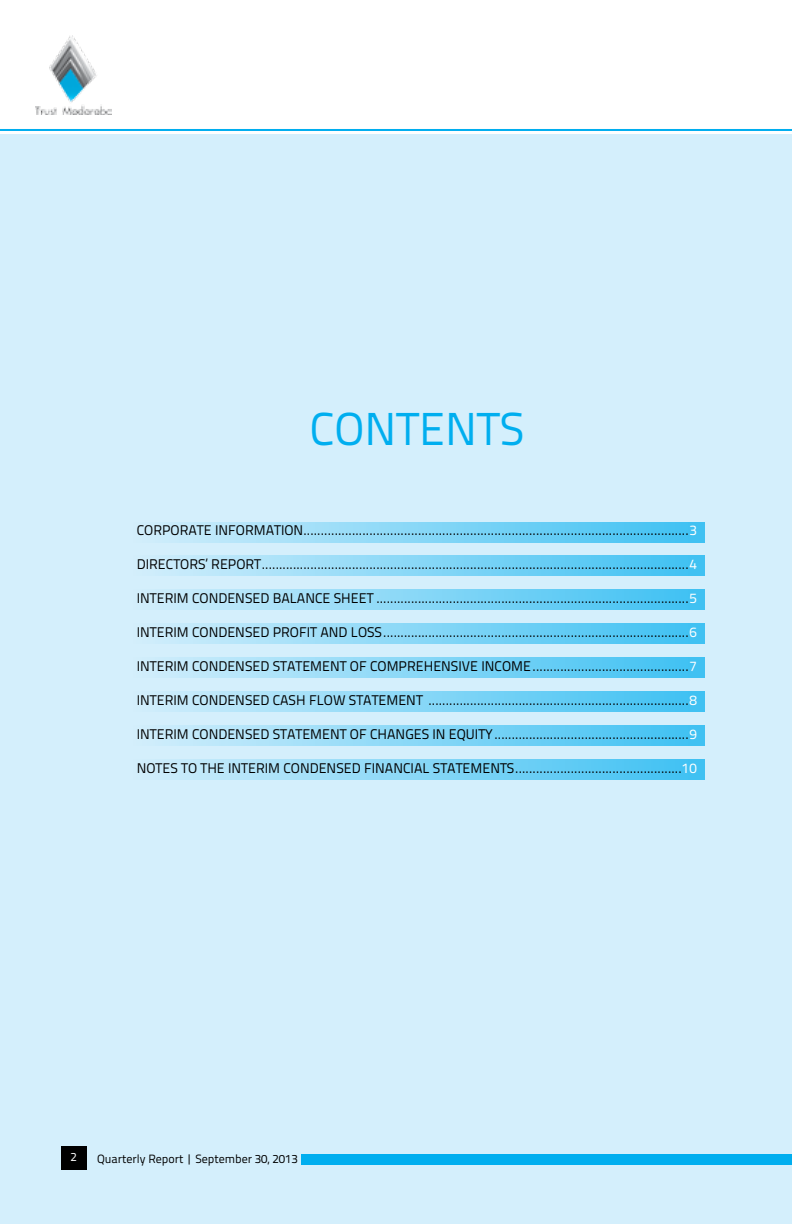
<style>
.page{position:relative;width:792px;height:1224px;background:#fff}
.page>*{position:absolute;margin:0;border:0;box-sizing:border-box;transform-origin:0 0}
.t1{font:46px "Titillium Text 25 L 400 wt";color:#00aeef}
.t2{font:14px "Titillium Text 25 L 400 wt";color:#000}
.t3{font:12px "Titillium Text 25 L 400 wt";color:#000}
.t4{font:12px "Titillium Text 25 L 400 wt";color:#fff}
.s1{color:#fff}
</style>
<div class="page">
<div style="left:0;top:134px;width:792px;height:1090px;background:#d4effc"></div>
<hr style="left:0;top:129px;width:792px;height:2px;background:#00aeef">
<img style="left:36px;top:35px;width:76px;height:79px">
<div style="left:61px;top:1146px;width:25px;height:24px;background:#000"></div>
<div style="left:301px;top:1154px;width:491px;height:11px;background:#00aeef"></div>
<div style="left:130px;top:556px;width:575px;height:19px;background:linear-gradient(to right,#d4effc,#3dc0f2)"></div>
<div style="left:130px;top:522px;width:575px;height:20px;background:linear-gradient(to right,#d4effc,#3dc0f2)"></div>
<div style="left:130px;top:590px;width:575px;height:19px;background:linear-gradient(to right,#d4effc,#3dc0f2)"></div>
<div style="left:130px;top:624px;width:575px;height:19px;background:linear-gradient(to right,#d4effc,#3dc0f2)"></div>
<div style="left:130px;top:658px;width:575px;height:19px;background:linear-gradient(to right,#d4effc,#3dc0f2)"></div>
<div style="left:130px;top:692px;width:575px;height:19px;background:linear-gradient(to right,#d4effc,#3dc0f2)"></div>
<div style="left:130px;top:726px;width:575px;height:19px;background:linear-gradient(to right,#d4effc,#3dc0f2)"></div>
<div style="left:130px;top:760px;width:575px;height:19px;background:linear-gradient(to right,#d4effc,#3dc0f2)"></div>
<h1 class="t1" style="left:310px;top:395px;width:53px">CONTENTS</h1>
<p class="t2" style="left:137px;top:519px;width:561px">CORPORATE INFORMATION...............................................................................................................<span class="s1">3</span></p>
<p class="t2" style="left:137px;top:553px;width:561px">DIRECTORS’ REPORT...........................................................................................................................<span class="s1">4</span></p>
<p class="t2" style="left:137px;top:587px;width:561px">INTERIM CONDENSED BALANCE SHEET ..........................................................................................<span class="s1">5</span></p>
<p class="t2" style="left:137px;top:621px;width:561px">INTERIM CONDENSED PROFIT AND LOSS........................................................................................<span class="s1">6</span></p>
<p class="t2" style="left:137px;top:655px;width:561px">INTERIM CONDENSED STATEMENT OF COMPREHENSIVE INCOME.............................................<span class="s1">7</span></p>
<p class="t2" style="left:137px;top:689px;width:561px">INTERIM CONDENSED CASH FLOW STATEMENT ...........................................................................<span class="s1">8</span></p>
<p class="t2" style="left:137px;top:723px;width:561px">INTERIM CONDENSED STATEMENT OF CHANGES IN EQUITY........................................................<span class="s1">9</span></p>
<p class="t2" style="left:137px;top:757px;width:561px">NOTES TO THE INTERIM CONDENSED FINANCIAL STATEMENTS................................................<span class="s1">10</span></p>
<p class="t4" style="left:70px;top:1148px;width:8px">2</p>
<p class="t3" style="left:97px;top:1150px;width:202px">QUARTERLY REPORT | SEPTEMBER 30, 2013</p>
</div>
